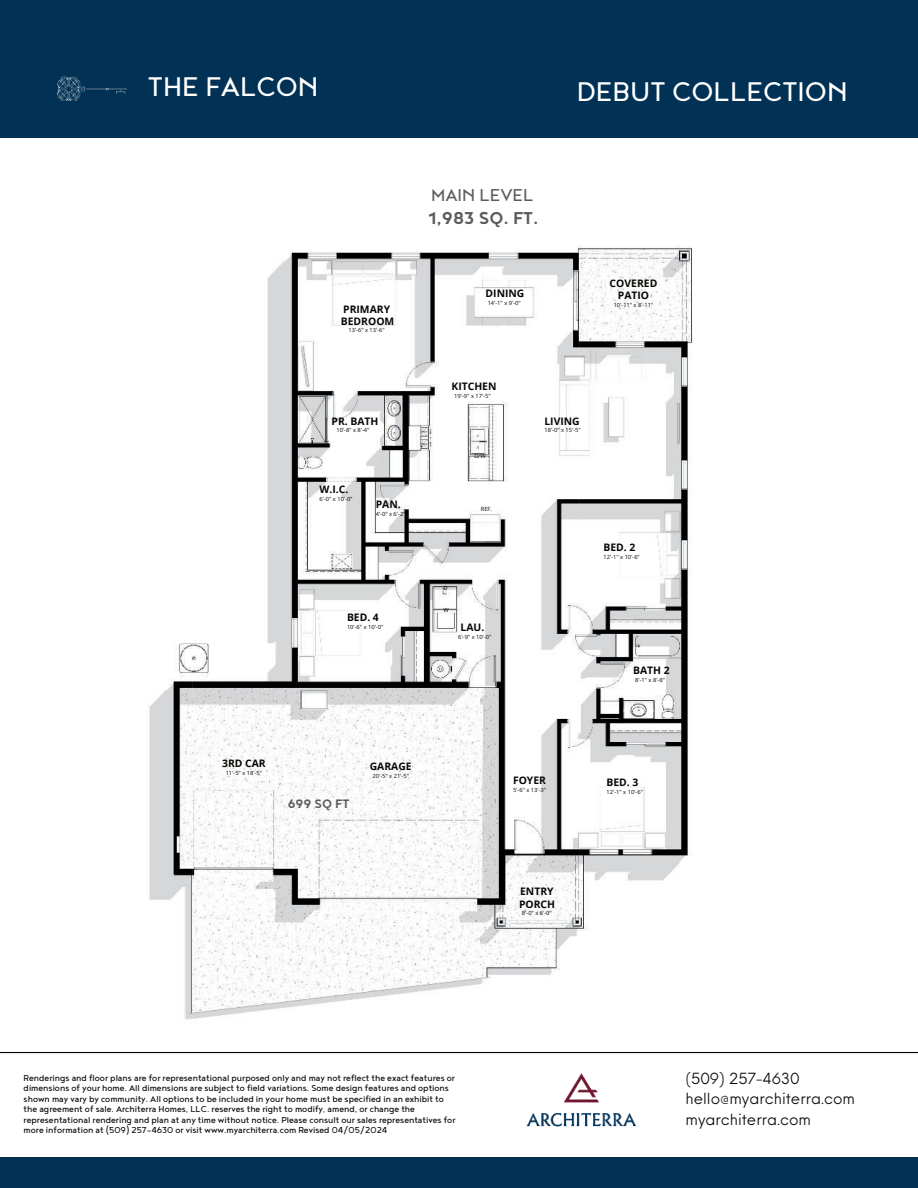
<style>
.page{position:relative;width:918px;height:1188px;background:#fff}
.page>*{position:absolute;margin:0;border:0;box-sizing:border-box;transform-origin:0 0}
.t1{font:33px "Noyh";color:#fff}
.t2{font:700 21px "Noyh";color:#5d5c5a}
.t3{font:21px "Noyh";color:#5d5c5a}
.t4{font:15px/20.2px "Neue Einstellung";color:#080704}
.t5{font:700 15px "Noyh";color:#5d5c5a}
.t6{font:10.5px/10.5px "Noyh";color:#080704}
.t7{font:700 10.35px/12.3px "Open Sans";color:#080704}
.t8{font:5.7px "Open Sans";color:#080704}
</style>
<div class="page">
<div style="left:0;top:0;width:918px;height:138px;background:#013154"></div>
<div style="left:0;top:1158px;width:918px;height:30px;background:#013154"></div>
<hr style="left:0;top:1052px;width:918px;height:1px;background:#000">
<img style="left:526px;top:1073px;width:111px;height:54px">
<img style="left:57px;top:77px;width:70px;height:24px">
<img style="left:149px;top:246px;width:544px;height:774px">
<h1 class="t1" style="left:148px;top:63px;width:172px">THE FALCON</h1>
<h1 class="t1" style="left:577px;top:68px;width:272px">DEBUT COLLECTION</h1>
<h2 class="t3" style="left:431px;top:180px;width:104px">MAIN LEVEL</h2>
<p class="t7" style="left:341px;top:303px;width:55px">PRIMARY<br>BEDROOM</p>
<p class="t8" style="left:348px;top:327px;width:38px">13'-6" x 13'-6"</p>
<p class="t7" style="left:332px;top:414px;width:48px">PR. BATH</p>
<p class="t8" style="left:336px;top:426px;width:35px">10'-8" x 8'-4"</p>
<p class="t7" style="left:320px;top:483px;width:30px">W.I.C.</p>
<p class="t8" style="left:320px;top:495px;width:35px">6'-0" x 10'-0"</p>
<p class="t7" style="left:376px;top:498px;width:27px">PAN.</p>
<p class="t8" style="left:376px;top:510px;width:31px">4'-0" x 6'-2"</p>
<p class="t7" style="left:347px;top:611px;width:33px">BED. 4</p>
<p class="t8" style="left:347px;top:623px;width:38px">10'-6" x 10'-0"</p>
<h2 class="t2" style="left:428px;top:202px;width:112px">1,983 SQ. FT.</h2>
<p class="t7" style="left:486px;top:287px;width:40px">DINING</p>
<p class="t8" style="left:488px;top:299px;width:35px">14'-1" x 9'-0"</p>
<p class="t7" style="left:610px;top:277px;width:49px;text-align:center">COVERED<br>PATIO</p>
<p class="t8" style="left:614px;top:301px;width:41px">10'-11" x 8'-11"</p>
<p class="t7" style="left:452px;top:380px;width:46px">KITCHEN</p>
<p class="t8" style="left:454px;top:392px;width:38px">19'-9" x 17'-5"</p>
<p class="t8" style="left:474px;top:452px;width:13px">D/W</p>
<p class="t8" style="left:481px;top:505px;width:13px">REF.</p>
<p class="t8" style="left:443px;top:584px;width:6px">D</p>
<p class="t8" style="left:443px;top:606px;width:7px">W</p>
<p class="t7" style="left:461px;top:621px;width:25px">LAU.</p>
<p class="t8" style="left:458px;top:633px;width:35px">6'-9" x 10'-0"</p>
<p class="t7" style="left:544px;top:414px;width:37px">LIVING</p>
<p class="t8" style="left:544px;top:426px;width:38px">18'-0" x 15'-5"</p>
<p class="t7" style="left:604px;top:541px;width:33px">BED. 2</p>
<p class="t8" style="left:604px;top:553px;width:38px">12'-1" x 10'-6"</p>
<p class="t7" style="left:633px;top:664px;width:38px">BATH 2</p>
<p class="t8" style="left:635px;top:676px;width:31px">8'-1" x 8'-8"</p>
<p class="t7" style="left:222px;top:757px;width:45px">3RD CAR</p>
<p class="t8" style="left:226px;top:769px;width:38px">11'-5" x 18'-5"</p>
<h3 class="t5" style="left:288px;top:792px;width:63px">699 SQ FT</h3>
<p class="t7" style="left:370px;top:760px;width:43px">GARAGE</p>
<p class="t8" style="left:373px;top:772px;width:38px">20'-5" x 21'-5"</p>
<p class="t7" style="left:513px;top:774px;width:34px">FOYER</p>
<p class="t8" style="left:513px;top:786px;width:35px">5'-6" x 13'-3"</p>
<p class="t7" style="left:607px;top:776px;width:33px">BED. 3</p>
<p class="t8" style="left:607px;top:788px;width:38px">12'-1" x 10'-6"</p>
<p class="t7" style="left:519px;top:885px;width:38px">ENTRY<br>PORCH</p>
<p class="t8" style="left:522px;top:909px;width:31px">8'-0" x 6'-0"</p>
<p class="t6" style="left:24px;top:1072px;width:433px">Renderings and floor plans are for representational purposed only and may not reflect the exact features or dimensions of your home. All dimensions are subject to field variations. Some design features and options shown may vary by community. All options to be included in your home must be specified in an exhibit to the agreement of sale. Architerra Homes, LLC. reserves the right to modify, amend, or change the representational rendering and plan at any time without notice. Please consult our sales representatives for more information at (509) 257-4630 or visit www.myarchiterra.com Revised 04/05/2024</p>
<h3 class="t4" style="left:685px;top:1067px;width:171px">(509) 257-4630 hello@myarchiterra.com myarchiterra.com</h3>
</div>
